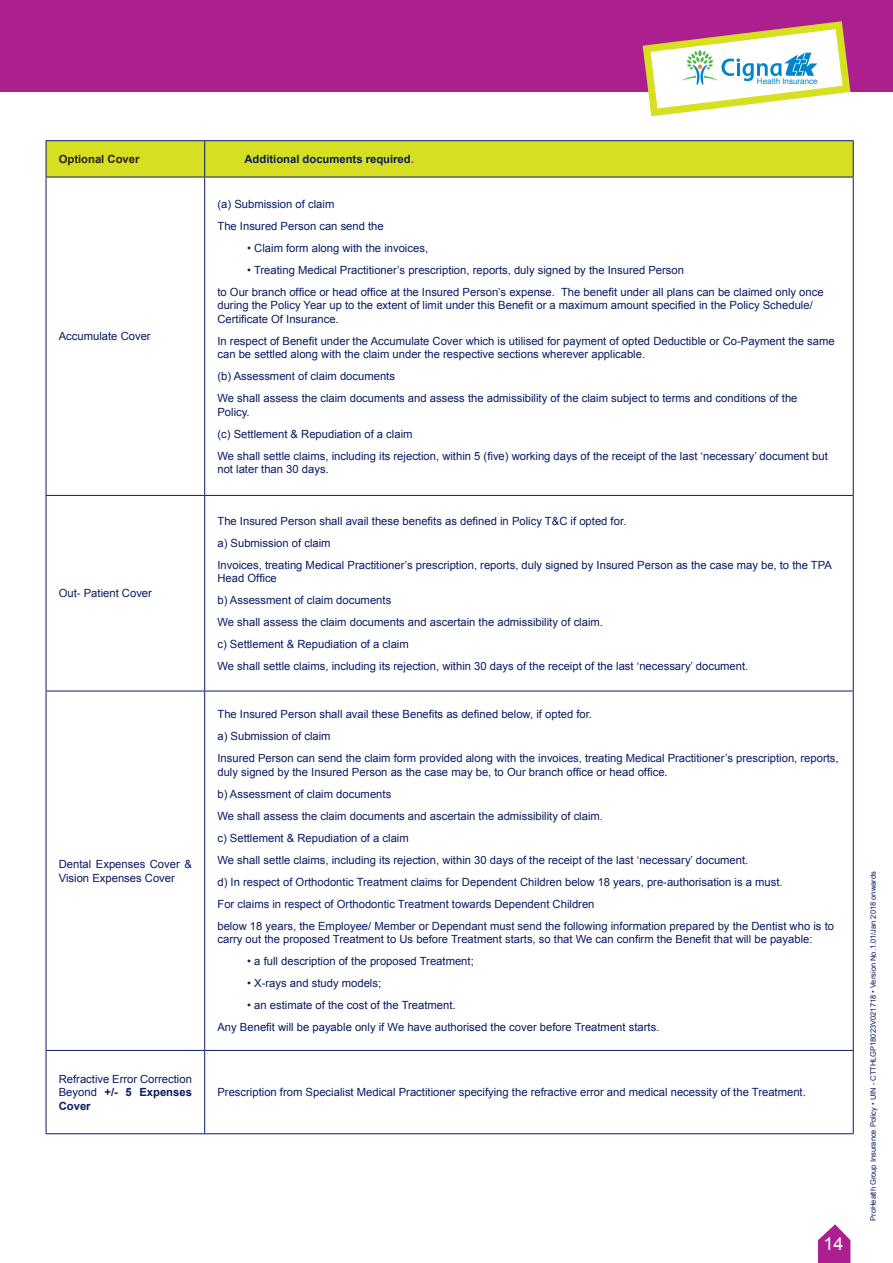
<style>
.page{position:relative;width:893px;height:1263px;background:#fff}
.page>*{position:absolute;margin:0;border:0;box-sizing:border-box;transform-origin:0 0}
.t1{font:18px "Arial";color:#fff}
.t2{font:11.25px/22px "Arial";color:#091b63}
.t3{font:700 11.25px "Arial";color:#091b63}
.t4{font:700 11.25px "Arial";color:#231f20}
.t5{font:8.1px "Arial";color:#0084ca}
.t6{font:7.5px "Arial";color:#091b63}
.s1{color:#ab208e}
.s2{font-weight:700}
</style>
<div class="page">
<div style="left:0;top:0;width:893px;height:92px;background:#ab208e"></div>
<svg style="left:818px;top:1224px;width:32px;height:39px"></svg>
<svg style="left:643px;top:21px;width:207px;height:95px"></svg>
<div style="left:47px;top:141px;width:806px;height:36px;background:#d6df21"></div>
<hr style="left:46px;top:140px;width:159px;height:1px;background:#091b63">
<hr style="left:46px;top:141px;width:1px;height:36px;background:#091b63">
<hr style="left:205px;top:140px;width:649px;height:1px;background:#091b63">
<hr style="left:204px;top:141px;width:1px;height:36px;background:#091b63">
<hr style="left:853px;top:141px;width:1px;height:36px;background:#091b63">
<hr style="left:46px;top:177px;width:159px;height:1px;background:#091b63">
<hr style="left:46px;top:177px;width:1px;height:318px;background:#091b63">
<hr style="left:205px;top:177px;width:649px;height:1px;background:#091b63">
<hr style="left:204px;top:177px;width:1px;height:318px;background:#091b63">
<hr style="left:853px;top:177px;width:1px;height:318px;background:#091b63">
<hr style="left:46px;top:495px;width:159px;height:1px;background:#091b63">
<hr style="left:46px;top:496px;width:1px;height:195px;background:#091b63">
<hr style="left:205px;top:495px;width:649px;height:1px;background:#091b63">
<hr style="left:204px;top:496px;width:1px;height:195px;background:#091b63">
<hr style="left:853px;top:496px;width:1px;height:195px;background:#091b63">
<hr style="left:46px;top:691px;width:159px;height:1px;background:#091b63">
<hr style="left:46px;top:691px;width:1px;height:359px;background:#091b63">
<hr style="left:205px;top:691px;width:649px;height:1px;background:#091b63">
<hr style="left:204px;top:691px;width:1px;height:359px;background:#091b63">
<hr style="left:853px;top:691px;width:1px;height:359px;background:#091b63">
<hr style="left:46px;top:1050px;width:159px;height:1px;background:#091b63">
<hr style="left:46px;top:1051px;width:1px;height:82px;background:#091b63">
<hr style="left:205px;top:1050px;width:649px;height:1px;background:#091b63">
<hr style="left:204px;top:1051px;width:1px;height:82px;background:#091b63">
<hr style="left:853px;top:1051px;width:1px;height:82px;background:#091b63">
<hr style="left:46px;top:1133px;width:159px;height:1px;background:#091b63">
<hr style="left:205px;top:1133px;width:649px;height:1px;background:#091b63">
<p class="t5" style="left:757px;top:76px;width:62px">Health Insurance</p>
<p class="t4" style="left:59px;top:151px;width:82px">Optional Cover</p>
<p class="t3" style="left:244px;top:151px;width:171px">Additional documents required<span class="s1">.</span></p>
<p class="t2" style="left:59px;top:325px;width:93px">Accumulate Cover</p>
<p class="t2" style="left:59px;top:582px;width:95px">Out- Patient Cover</p>
<p class="t2" style="left:59px;top:857px;width:135px;line-height:13.5px">Dental Expenses Cover &amp;<br>Vision Expenses Cover</p>
<p class="t2" style="left:59px;top:1072px;width:135px;line-height:13.5px;text-align:justify">Refractive Error Correction Beyond <span class="s2">+/- 5 Expenses Cover</span></p>
<p class="t2" style="left:217px;top:193px;width:168px">(a) Submission of claim<br>The Insured Person can send the</p>
<p class="t2" style="left:247px;top:237px;width:182px">• Claim form along with the invoices,</p>
<p class="t2" style="left:217px;top:259px;width:608px;text-indent:30px">• Treating Medical Practitioner’s prescription, reports, duly signed by the Insured Person<br>to Our branch office or head office at the Insured Person’s expense. The benefit under all plans can be claimed only once</p>
<p class="t2" style="left:217px;top:298px;width:597px;line-height:13.5px">during the Policy Year up to the extent of limit under this Benefit or a maximum amount specified in the Policy Schedule/<br>Certificate Of Insurance.</p>
<p class="t2" style="left:217px;top:334px;width:619px;line-height:13.5px">In respect of Benefit under the Accumulate Cover which is utilised for payment of opted Deductible or Co-Payment the same can be settled along with the claim under the respective sections wherever applicable.</p>
<p class="t2" style="left:217px;top:365px;width:582px">(b) Assessment of claim documents<br>We shall assess the claim documents and assess the admissibility of the claim subject to terms and conditions of the</p>
<p class="t2" style="left:217px;top:401px;width:612px">Policy.<br>(c) Settlement &amp; Repudiation of a claim<br>We shall settle claims, including its rejection, within 5 (five) working days of the receipt of the last ‘necessary’ document but</p>
<p class="t2" style="left:217px;top:458px;width:113px">not later than 30 days.</p>
<p class="t2" style="left:217px;top:510px;width:616px">The Insured Person shall avail these benefits as defined in Policy T&amp;C if opted for.<br>a) Submission of claim<br>Invoices, treating Medical Practitioner’s prescription, reports, duly signed by Insured Person as the case may be, to the TPA</p>
<p class="t2" style="left:217px;top:567px;width:532px">Head Office<br>b) Assessment of claim documents<br>We shall assess the claim documents and ascertain the admissibility of claim.<br>c) Settlement &amp; Repudiation of a claim<br>We shall settle claims, including its rejection, within 30 days of the receipt of the last ‘necessary’ document.</p>
<p class="t2" style="left:217px;top:703px;width:623px">The Insured Person shall avail these Benefits as defined below, if opted for.<br>a) Submission of claim<br>Insured Person can send the claim form provided along with the invoices, treating Medical Practitioner’s prescription, reports,</p>
<p class="t2" style="left:217px;top:761px;width:618px">duly signed by the Insured Person as the case may be, to Our branch office or head office.<br>b) Assessment of claim documents<br>We shall assess the claim documents and ascertain the admissibility of claim.<br>c) Settlement &amp; Repudiation of a claim<br>We shall settle claims, including its rejection, within 30 days of the receipt of the last ‘necessary’ document.<br>d) In respect of Orthodontic Treatment claims for Dependent Children below 18 years, pre-authorisation is a must.<br>For claims in respect of Orthodontic Treatment towards Dependent Children<br>below 18 years, the Employee/ Member or Dependant must send the following information prepared by the Dentist who is to</p>
<p class="t2" style="left:217px;top:928px;width:597px">carry out the proposed Treatment to Us before Treatment starts, so that We can confirm the Benefit that will be payable:</p>
<p class="t2" style="left:247px;top:950px;width:228px">• a full description of the proposed Treatment;</p>
<p class="t2" style="left:247px;top:972px;width:135px">• X-rays and study models;</p>
<p class="t2" style="left:217px;top:994px;width:443px;text-indent:30px">• an estimate of the cost of the Treatment.<br>Any Benefit will be payable only if We have authorised the cover before Treatment starts.</p>
<p class="t2" style="left:217px;top:1081px;width:590px">Prescription from Specialist Medical Practitioner specifying the refractive error and medical necessity of the Treatment.</p>
<h1 class="t1" style="left:823px;top:1232px;width:22px">14</h1>
<p class="t6" style="left:868px;top:1220px;width:351px;rotate:-90deg">ProHealth Group Insurance Policy • UIN - CTTHLGP18023V021718 • Version No.1.01/Jan 2018 onwards</p>
</div>
